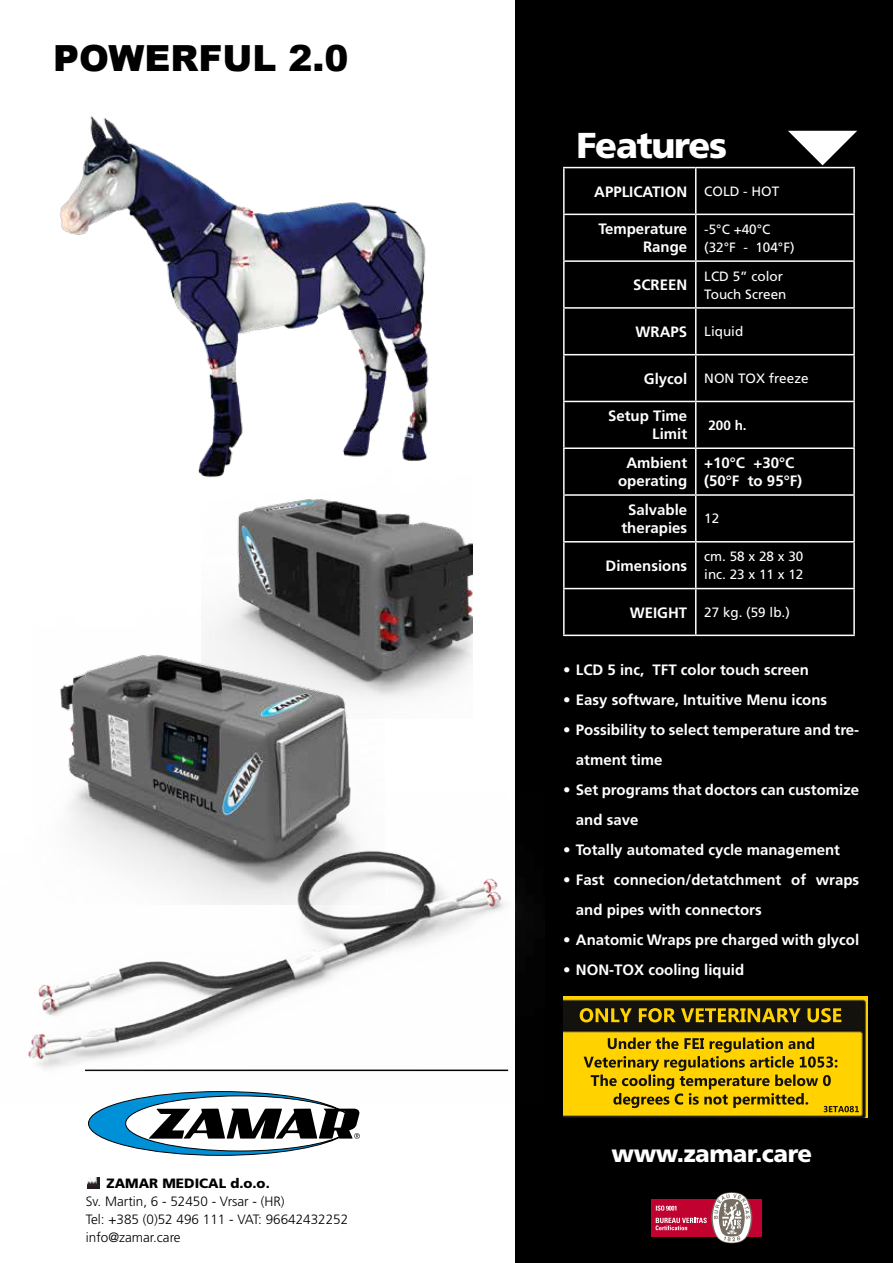
<style>
.page{position:relative;width:893px;height:1263px;background:#fff}
.page>*{position:absolute;margin:0;border:0;box-sizing:border-box;transform-origin:0 0}
.t1{font:900 36px "Arial";color:#000}
.t2{font:900 36px "Frutiger LT Std";letter-spacing:-.035em;color:#fff}
.t3{font:900 24px "Frutiger LT Std";letter-spacing:-.02em;color:#fff}
.t4{font:700 15px/18px "Frutiger LT Std";color:#fff}
.t5{font:13.5px/18px "Frutiger LT Std";color:#fff}
.t6{font:300 13.5px/18px "Frutiger LT Std";color:#000}
.t7{font:900 13.5px "Frutiger LT Std";color:#000}
.t8{font:700 13.5px "Frutiger LT Std";color:#fff}
.s1{font-weight:400;font-size:13.5px}
.s2{font-weight:700;font-size:15px}
</style>
<div class="page">
<div style="left:516px;top:0;width:377px;height:1263px;background:#000"></div>
<svg style="left:788px;top:131px;width:69px;height:34px"></svg>
<svg style="left:88px;top:1102px;width:272px;height:54px"></svg>
<img style="left:60px;top:116px;width:369px;height:359px">
<img style="left:202px;top:460px;width:270px;height:238px">
<img style="left:60px;top:600px;width:325px;height:193px">
<img style="left:563px;top:996px;width:305px;height:122px">
<img style="left:28px;top:793px;width:494px;height:309px">
<svg style="left:88px;top:1178px;width:12px;height:11px"></svg>
<div style="left:651px;top:1199px;width:110px;height:37px;background:#c10230"></div>
<svg style="left:656px;top:1192px;width:96px;height:51px"></svg>
<hr style="left:563px;top:167px;width:133px;height:1px;background:#fff">
<hr style="left:563px;top:168px;width:2px;height:46px;background:#fff">
<hr style="left:696px;top:167px;width:159px;height:1px;background:#fff">
<hr style="left:695px;top:168px;width:1px;height:46px;background:#fff">
<hr style="left:853px;top:168px;width:2px;height:46px;background:#fff">
<hr style="left:563px;top:214px;width:133px;height:1px;background:#fff">
<hr style="left:563px;top:215px;width:2px;height:45px;background:#fff">
<hr style="left:696px;top:214px;width:159px;height:1px;background:#fff">
<hr style="left:695px;top:215px;width:1px;height:45px;background:#fff">
<hr style="left:853px;top:215px;width:2px;height:45px;background:#fff">
<hr style="left:563px;top:260px;width:133px;height:2px;background:#fff">
<hr style="left:563px;top:262px;width:2px;height:45px;background:#fff">
<hr style="left:696px;top:260px;width:159px;height:2px;background:#fff">
<hr style="left:695px;top:262px;width:1px;height:45px;background:#fff">
<hr style="left:853px;top:262px;width:2px;height:45px;background:#fff">
<hr style="left:563px;top:307px;width:133px;height:2px;background:#fff">
<hr style="left:563px;top:309px;width:2px;height:45px;background:#fff">
<hr style="left:696px;top:307px;width:159px;height:2px;background:#fff">
<hr style="left:695px;top:309px;width:1px;height:45px;background:#fff">
<hr style="left:853px;top:309px;width:2px;height:45px;background:#fff">
<hr style="left:563px;top:354px;width:133px;height:1px;background:#fff">
<hr style="left:563px;top:355px;width:2px;height:46px;background:#fff">
<hr style="left:696px;top:354px;width:159px;height:1px;background:#fff">
<hr style="left:695px;top:355px;width:1px;height:46px;background:#fff">
<hr style="left:853px;top:355px;width:2px;height:46px;background:#fff">
<hr style="left:563px;top:401px;width:133px;height:1px;background:#fff">
<hr style="left:563px;top:402px;width:2px;height:45px;background:#fff">
<hr style="left:696px;top:401px;width:159px;height:1px;background:#fff">
<hr style="left:695px;top:402px;width:1px;height:45px;background:#fff">
<hr style="left:853px;top:402px;width:2px;height:45px;background:#fff">
<hr style="left:563px;top:447px;width:133px;height:2px;background:#fff">
<hr style="left:563px;top:449px;width:2px;height:45px;background:#fff">
<hr style="left:696px;top:447px;width:159px;height:2px;background:#fff">
<hr style="left:695px;top:449px;width:1px;height:45px;background:#fff">
<hr style="left:853px;top:449px;width:2px;height:45px;background:#fff">
<hr style="left:563px;top:494px;width:133px;height:2px;background:#fff">
<hr style="left:563px;top:496px;width:2px;height:45px;background:#fff">
<hr style="left:696px;top:494px;width:159px;height:2px;background:#fff">
<hr style="left:695px;top:496px;width:1px;height:45px;background:#fff">
<hr style="left:853px;top:496px;width:2px;height:45px;background:#fff">
<hr style="left:563px;top:541px;width:133px;height:1px;background:#fff">
<hr style="left:563px;top:542px;width:2px;height:46px;background:#fff">
<hr style="left:696px;top:541px;width:159px;height:1px;background:#fff">
<hr style="left:695px;top:542px;width:1px;height:46px;background:#fff">
<hr style="left:853px;top:542px;width:2px;height:46px;background:#fff">
<hr style="left:563px;top:588px;width:133px;height:1px;background:#fff">
<hr style="left:563px;top:589px;width:2px;height:46px;background:#fff">
<hr style="left:696px;top:588px;width:159px;height:1px;background:#fff">
<hr style="left:695px;top:589px;width:1px;height:46px;background:#fff">
<hr style="left:853px;top:589px;width:2px;height:46px;background:#fff">
<hr style="left:563px;top:635px;width:133px;height:1px;background:#fff">
<hr style="left:696px;top:635px;width:159px;height:1px;background:#fff">
<h1 class="t1" style="left:53px;top:32px;width:297px">POWERFUL 2.0</h1>
<p class="t7" style="left:107px;top:1175px;width:165px">ZAMAR MEDICAL d.o.o.</p>
<p class="t6" style="left:86px;top:1192px;width:264px">Sv. Martin, 6 - 52450 - Vrsar - (HR)<br>Tel: +385 (0)52 496 111 - VAT: 96642432252 info@zamar.care</p>
<h1 class="t2" style="left:577px;top:123px;width:152px">Features</h1>
<p class="t4" style="left:594px;top:182px;width:186px">APPLICATION <span class="s1">COLD - HOT</span></p>
<p class="t4" style="left:598px;top:220px;width:90px;text-align:right">Temperature<br>Range</p>
<p class="t5" style="left:704px;top:220px;width:92px">-5°C +40°C (32°F - 104°F)</p>
<p class="t4" style="left:633px;top:276px;width:56px">SCREEN</p>
<p class="t5" style="left:704px;top:267px;width:84px">LCD 5” color<br>Touch Screen</p>
<p class="t5" style="left:636px;top:323px;width:109px"><span class="s2">WRAPS</span> Liquid</p>
<p class="t5" style="left:644px;top:369px;width:166px"><span class="s2">Glycol</span> NON TOX freeze</p>
<p class="t4" style="left:608px;top:407px;width:81px;text-align:right">Setup Time<br>Limit</p>
<p class="t8" style="left:708px;top:417px;width:40px">200 h.</p>
<p class="t4" style="left:618px;top:454px;width:71px;text-align:center">Ambient operating</p>
<p class="t4" style="left:704px;top:454px;width:99px">+10°C +30°C (50°F to 95°F)</p>
<p class="t4" style="left:621px;top:501px;width:67px;text-align:center">Salvable therapies</p>
<p class="t5" style="left:704px;top:510px;width:17px">12</p>
<p class="t4" style="left:606px;top:557px;width:83px">Dimensions</p>
<p class="t5" style="left:704px;top:548px;width:101px">cm. 58 x 28 x 30 inc. 23 x 11 x 12</p>
<p class="t5" style="left:630px;top:603px;width:162px"><span class="s2">WEIGHT</span> 27 kg. (59 lb.)</p>
<p class="t4" style="left:563px;top:660px;width:247px">• LCD 5 inc, TFT color touch screen</p>
<p class="t4" style="left:563px;top:690px;width:266px">• Easy software, Intuitive Menu icons</p>
<p class="t4" style="left:576px;top:714px;width:285px;line-height:30px;text-indent:-13px">• Possibility to select temperature and tre&shy;atment time</p>
<p class="t4" style="left:576px;top:774px;width:285px;line-height:30px;text-indent:-13px">• Set programs that doctors can customize and save</p>
<p class="t4" style="left:563px;top:840px;width:279px">• Totally automated cycle management</p>
<p class="t4" style="left:576px;top:864px;width:285px;line-height:30px;text-indent:-13px">• Fast connecion/detatchment of wraps and pipes with connectors</p>
<p class="t4" style="left:563px;top:930px;width:298px">• Anatomic Wraps pre charged with glycol</p>
<p class="t4" style="left:563px;top:960px;width:183px">• NON-TOX cooling liquid</p>
<h2 class="t3" style="left:612px;top:1139px;width:202px">www.zamar.care</h2>
</div>
